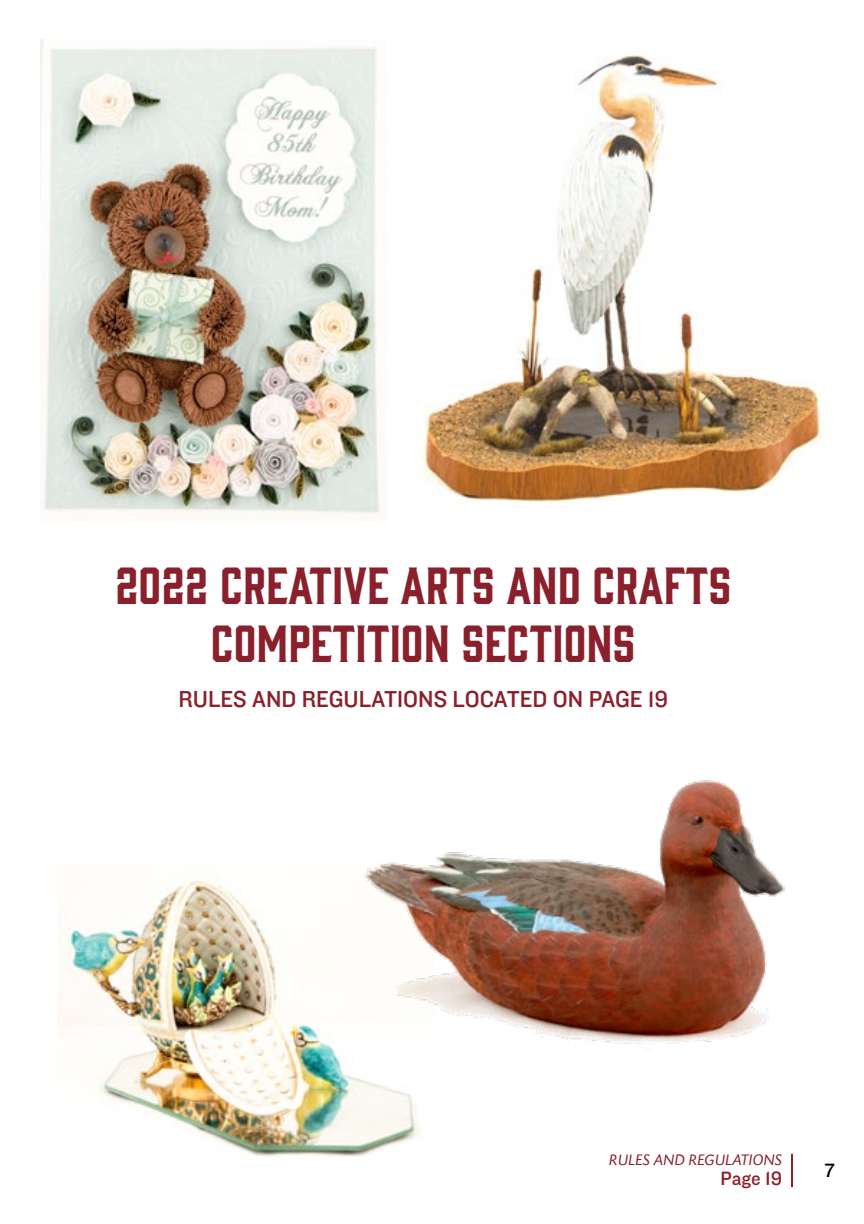
<style>
.page{position:relative;width:864px;height:1224px;background:#fff}
.page>*{position:absolute;margin:0;border:0;box-sizing:border-box;transform-origin:0 0}
.t1{font:48px/57.6px "Gin";color:#8a202c;text-align:center}
.t2{font:24px "Knockout 31 Junior Middlewt";color:#8a202c}
.t3{font:20px "Knockout 31 Junior Middlewt";color:#8a202c}
.t4{font:20px "Knockout 31 Junior Middlewt";color:#000}
.t5{font:italic 16px "Today SB";color:#8a202c}
</style>
<div class="page">
<hr style="left:791px;top:1154px;width:2px;height:33px;background:#8a202c">
<img style="left:388px;top:780px;width:397px;height:271px">
<img style="left:58px;top:864px;width:378px;height:293px">
<img style="left:40px;top:40px;width:338px;height:481px">
<img style="left:378px;top:54px;width:444px;height:459px">
<p class="t1" style="left:115px;top:553px;width:618px">2022 CREATIVE ARTS AND CRAFTS<br>COMPETITION SECTIONS</p>
<p class="t2" style="left:178px;top:682px;width:491px">RULES AND REGULATIONS LOCATED ON PAGE 19</p>
<p class="t5" style="left:609px;top:1152px;width:175px">RULES AND REGULATIONS</p>
<p class="t3" style="left:721px;top:1165px;width:63px">Page 19</p>
<p class="t4" style="left:824px;top:1157px;width:12px">7</p>
</div>
